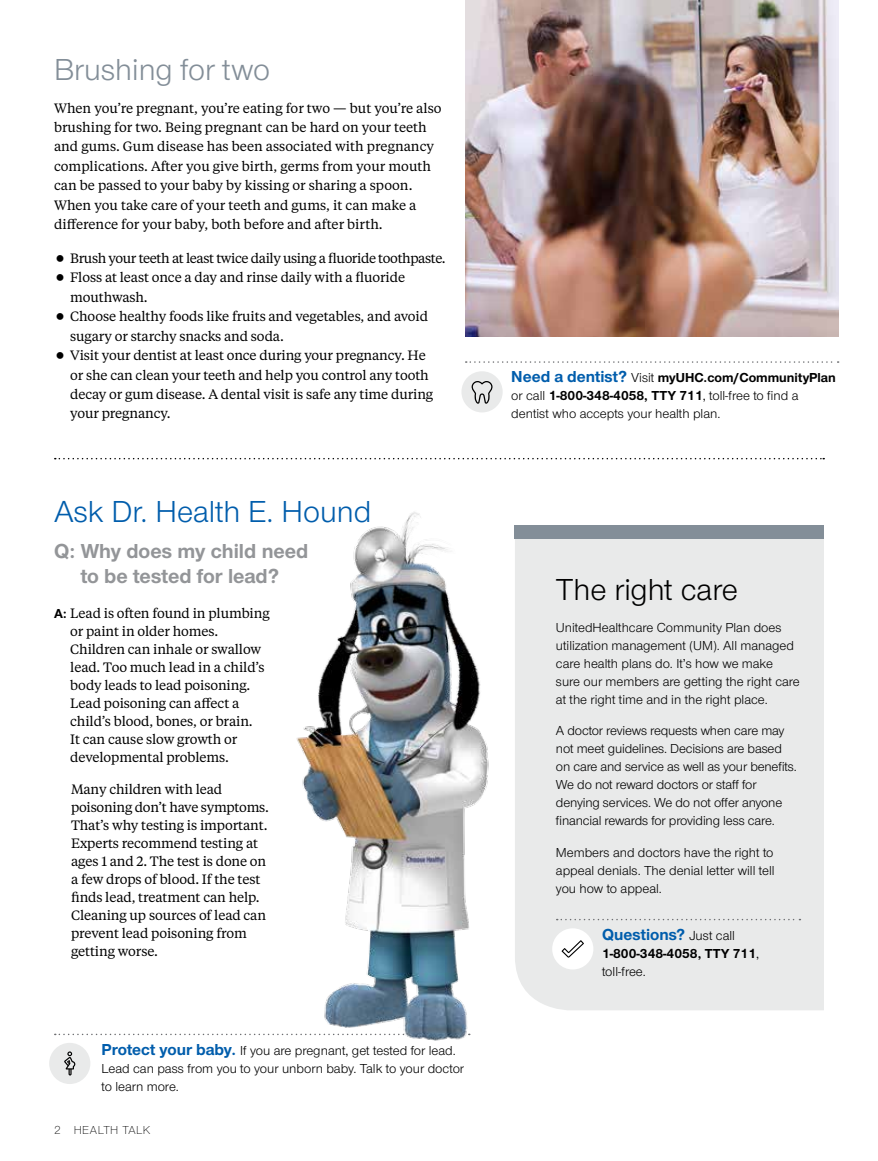
<style>
.page{position:relative;width:878px;height:1161px;background:#fff}
.page>*{position:absolute;margin:0;border:0;box-sizing:border-box;transform-origin:0 0}
.t1{font:31.5px "UHC Sans";color:#005dac}
.t2{font:31.5px "UHC Sans";color:#838e98}
.t3{font:31.5px "UHC Sans";color:#000}
.t4{font:700 21px/25.2px "UHC Sans";color:#939598;text-align:center}
.t5{font:700 16.5px "UHC Sans";color:#005dac}
.t6{font:13.5px/18px "UHC Serif Text";letter-spacing:-.01em;color:#000}
.t7{font:13.5px/18px "UHC Sans";color:#000}
.t8{font:700 13.5px/18px "UHC Sans";color:#000}
.t9{font:300 12px "UHC Sans";letter-spacing:.04em;color:#000}
.s1{font-family:"UHC Sans";font-weight:700}
.s2{font-weight:700;font-size:16.5px;color:#005dac}
.s3{font-weight:700}
.s4{font-weight:400;font-size:13.5px;color:#000}
.s5{font-weight:400}
</style>
<div class="page">
<svg style="left:55px;top:458px;width:769px;height:1px"></svg>
<div style="left:515px;top:539px;width:309px;height:471px;background:#e9eaea"></div>
<div style="left:515px;top:525px;width:309px;height:14px;background:#838e98"></div>
<svg style="left:55px;top:1034px;width:200px;height:1px"></svg>
<div style="left:49px;top:1043px;width:41px;height:41px;background:#e9eaea;border-radius:50%"></div>
<svg style="left:64px;top:1051px;width:11px;height:25px"></svg>
<svg style="left:556px;top:919px;width:244px;height:1px"></svg>
<div style="left:552px;top:928px;width:41px;height:42px;background:#fff;border-radius:50%"></div>
<svg style="left:561px;top:940px;width:23px;height:18px"></svg>
<img style="left:465px;top:0;width:373px;height:336px">
<img style="left:255px;top:512px;width:234px;height:529px">
<svg style="left:465px;top:361px;width:373px;height:2px"></svg>
<div style="left:461px;top:371px;width:41px;height:41px;background:#e9eaea;border-radius:50%"></div>
<svg style="left:471px;top:381px;width:21px;height:23px"></svg>
<h1 class="t2" style="left:54px;top:49px;width:218px">Brushing for two</h1>
<p class="t6" style="left:54px;top:97px;width:389px;line-height:19.5px">When you’re pregnant, you’re eating for two — but you’re also brushing for two. Being pregnant can be hard on your teeth and gums. Gum disease has been associated with pregnancy complications. After you give birth, germs from your mouth can be passed to your baby by kissing or sharing a spoon.<br>When you take care of your teeth and gums, it can make a difference for your baby, both before and after birth.</p>
<p class="t6" style="left:70px;top:247px;width:377px;line-height:19.5px">Brush your teeth at least twice daily using a fluoride toothpaste.<br>Floss at least once a day and rinse daily with a fluoride mouthwash.<br>Choose healthy foods like fruits and vegetables, and avoid sugary or starchy snacks and soda.<br>Visit your dentist at least once during your pregnancy. He<br>or she can clean your teeth and help you control any tooth decay or gum disease. A dental visit is safe any time during your pregnancy.</p>
<h1 class="t1" style="left:54px;top:492px;width:319px">Ask Dr. Health E. Hound</h1>
<h2 class="t4" style="left:54px;top:538px;width:256px">Q: Why does my child need to be tested for lead?</h2>
<p class="t6" style="left:70px;top:604px;width:201px;text-indent:-16px"><span class="s1">A:</span> Lead is often found in plumbing or paint in older homes.<br>Children can inhale or swallow lead. Too much lead in a child’s body leads to lead poisoning.<br>Lead poisoning can affect a child’s blood, bones, or brain.<br>It can cause slow growth or developmental problems.</p>
<p class="t6" style="left:71px;top:779px;width:199px">Many children with lead poisoning don’t have symptoms.<br>That’s why testing is important.<br>Experts recommend testing at ages 1 and 2. The test is done on a few drops of blood. If the test finds lead, treatment can help.<br>Cleaning up sources of lead can prevent lead poisoning from getting worse.</p>
<p class="t7" style="left:101px;top:1041px;width:364px"><span class="s2">Protect your baby.</span> If you are pregnant, get tested for lead.<br>Lead can pass from you to your unborn baby. Talk to your doctor to learn more.</p>
<p class="t9" style="left:54px;top:1122px;width:98px">2 HEALTH TALK</p>
<p class="t7" style="left:511px;top:369px;width:326px"><span class="s2">Need a dentist?</span> Visit <span class="s3">myUHC.com/CommunityPlan </span>or call <span class="s3">1-800-348-4058, TTY 711</span>, toll-free to find a dentist who accepts your health plan.</p>
<h1 class="t3" style="left:556px;top:570px;width:183px">The right care</h1>
<p class="t7" style="left:556px;top:618px;width:245px">UnitedHealthcare Community Plan does utilization management (UM). All managed care health plans do. It’s how we make sure our members are getting the right care at the right time and in the right place.</p>
<p class="t7" style="left:556px;top:721px;width:242px">A doctor reviews requests when care may not meet guidelines. Decisions are based on care and service as well as your benefits.<br>We do not reward doctors or staff for denying services. We do not offer anyone financial rewards for providing less care.</p>
<p class="t7" style="left:556px;top:843px;width:220px;text-align:justify">Members and doctors have the right to appeal denials. The denial letter will tell you how to appeal.</p>
<p class="t5" style="left:602px;top:923px;width:134px">Questions? <span class="s4">Just call</span></p>
<p class="t8" style="left:602px;top:944px;width:159px">1-800-348-4058, TTY 711<span class="s5">, toll-free.</span></p>
</div>
